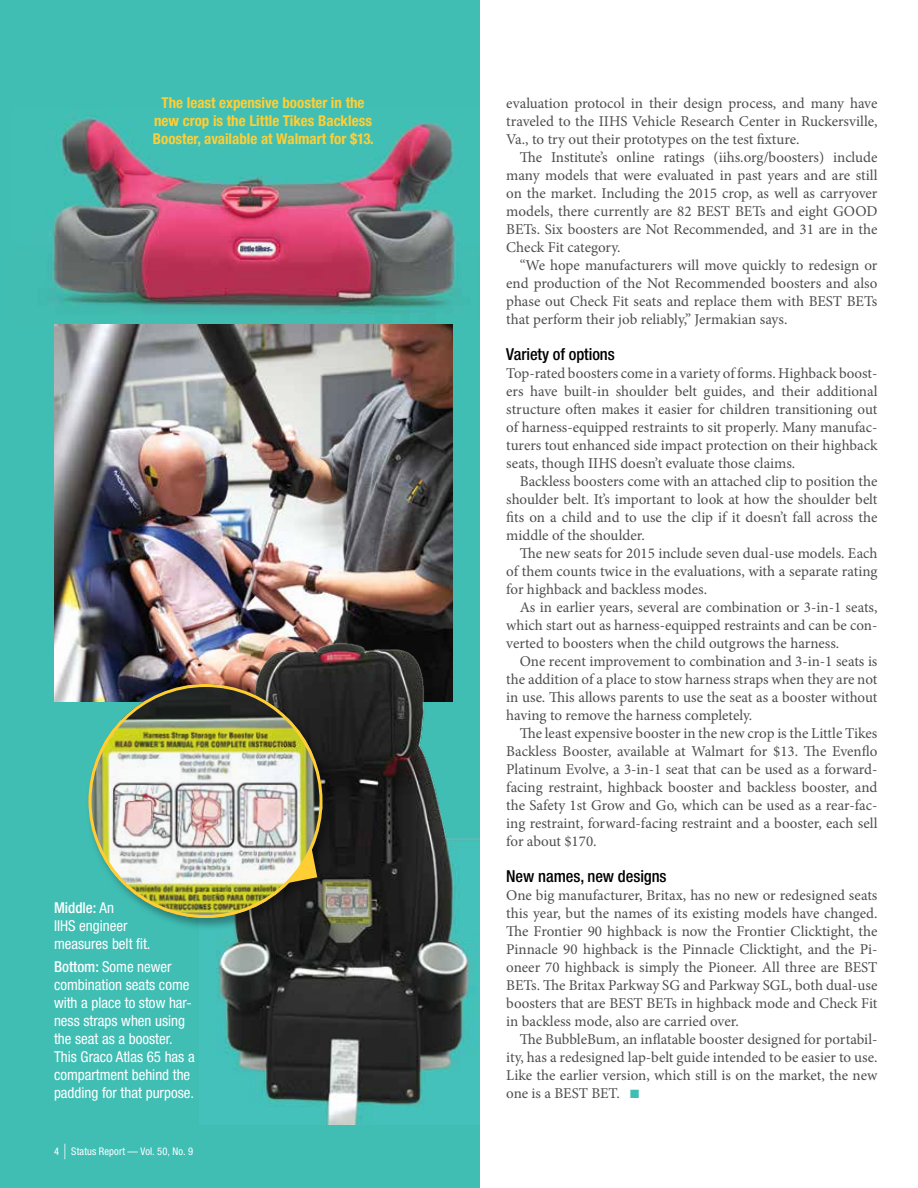
<style>
.page{position:relative;width:918px;height:1188px;background:#fff}
.page>*{position:absolute;margin:0;border:0;box-sizing:border-box;transform-origin:0 0}
.t1{font:500 condensed 16.5px "Helvetica Neue LT Pro";letter-spacing:-.005em;color:#000}
.t2{font:15px/18px "Minion Pro";color:#4d4d4f;text-align:justify}
.t3{font:condensed 15px/18px "Helvetica Neue LT Pro";color:#fff}
.t4{font:700 condensed 15px/18px "Helvetica Neue LT Pro";color:#ffce35;text-align:center}
.t5{font:condensed 10.5px "Helvetica Neue LT Pro";letter-spacing:.015em;color:#fff}
.s1{font-weight:500}
.s2{font-size:21px}
.s3{color:#40beb4}
</style>
<div class="page">
<div style="left:0;top:0;width:479px;height:1188px;background:#40beb4"></div>
<img style="left:51px;top:108px;width:407px;height:206px">
<img style="left:54px;top:324px;width:398px;height:378px">
<img style="left:200px;top:640px;width:279px;height:484px">
<div style="left:85px;top:681px;width:251px;height:250px;background:#000;opacity:.35"></div>
<img style="left:88px;top:684px;width:234px;height:234px;border-radius:117px">
<svg style="left:287px;top:847px;width:30px;height:36px"></svg>
<p class="t4" style="left:153px;top:93px;width:223px">The least expensive booster in the new crop is the Little Tikes Backless<br>Booster, available at Walmart for $13.</p>
<p class="t3" style="left:54px;top:899px;width:98px"><span class="s1">Middle:</span> An<br>IIHS engineer measures belt fit.</p>
<p class="t3" style="left:54px;top:958px;width:142px"><span class="s1">Bottom:</span> Some newer combination seats come with a place to stow har&shy;ness straps when using the seat as a booster.<br>This Graco Atlas 65 has a compartment behind the padding for that purpose.</p>
<p class="t5" style="left:54px;top:1145px;width:141px">4 <span class="s2">|</span> Status Report — Vol. 50, No. 9</p>
<p class="t2" style="left:506px;top:94px;width:373px">evaluation protocol in their design process, and many have traveled to the IIHS Vehicle Research Center in Ruckersville, Va., to try out their prototypes on the test fixture.</p>
<p class="t2" style="left:506px;top:148px;width:373px;text-indent:14px">The Institute’s online ratings (iihs.org/boosters) include many models that were evaluated in past years and are still on the market. Including the 2015 crop, as well as carryover models, there currently are 82 BEST BETs and eight GOOD BETs. Six boosters are Not Recommended, and 31 are in the Check Fit category.</p>
<p class="t2" style="left:506px;top:256px;width:373px;text-indent:14px">“We hope manufacturers will move quickly to redesign or end production of the Not Recommended boosters and also phase out Check Fit seats and replace them with BEST BETs that perform their job reliably,” Jermakian says.</p>
<p class="t1" style="left:506px;top:344px;width:110px">Variety of options</p>
<p class="t2" style="left:506px;top:364px;width:373px">Top-rated boosters come in a variety of forms. Highback boost&shy;ers have built-in shoulder belt guides, and their additional structure often makes it easier for children transitioning out of harness-equipped restraints to sit properly. Many manufac&shy;turers tout enhanced side impact protection on their highback seats, though IIHS doesn’t evaluate those claims.</p>
<p class="t2" style="left:506px;top:472px;width:373px;text-indent:14px">Backless boosters come with an attached clip to position the shoulder belt. It’s important to look at how the shoulder belt fits on a child and to use the clip if it doesn’t fall across the middle of the shoulder.</p>
<p class="t2" style="left:506px;top:544px;width:373px;text-indent:14px">The new seats for 2015 include seven dual-use models. Each of them counts twice in the evaluations, with a separate rating for highback and backless modes.</p>
<p class="t2" style="left:506px;top:598px;width:373px;text-indent:14px">As in earlier years, several are combination or 3-in-1 seats, which start out as harness-equipped restraints and can be con&shy;verted to boosters when the child outgrows the harness.</p>
<p class="t2" style="left:506px;top:652px;width:373px;text-indent:14px">One recent improvement to combination and 3-in-1 seats is the addition of a place to stow harness straps when they are not in use. This allows parents to use the seat as a booster without having to remove the harness completely.</p>
<p class="t2" style="left:506px;top:724px;width:373px;text-indent:14px">The least expensive booster in the new crop is the Little Tikes Backless Booster, available at Walmart for $13. The Evenflo Platinum Evolve, a 3-in-1 seat that can be used as a forward&shy;facing restraint, highback booster and backless booster, and the Safety 1st Grow and Go, which can be used as a rear-fac&shy;ing restraint, forward-facing restraint and a booster, each sell for about $170.</p>
<p class="t1" style="left:506px;top:866px;width:162px">New names, new designs</p>
<p class="t2" style="left:506px;top:886px;width:373px">One big manufacturer, Britax, has no new or redesigned seats this year, but the names of its existing models have changed.<br>The Frontier 90 highback is now the Frontier Clicktight, the Pinnacle 90 highback is the Pinnacle Clicktight, and the Pi&shy;oneer 70 highback is simply the Pioneer. All three are BEST BETs. The Britax Parkway SG and Parkway SGL, both dual-use boosters that are BEST BETs in highback mode and Check Fit in backless mode, also are carried over.</p>
<p class="t2" style="left:506px;top:1030px;width:373px;text-indent:14px">The BubbleBum, an inflatable booster designed for portabil&shy;ity, has a redesigned lap-belt guide intended to be easier to use.<br>Like the earlier version, which still is on the market, the new one is a BEST BET. <span class="s3">■</span></p>
</div>
